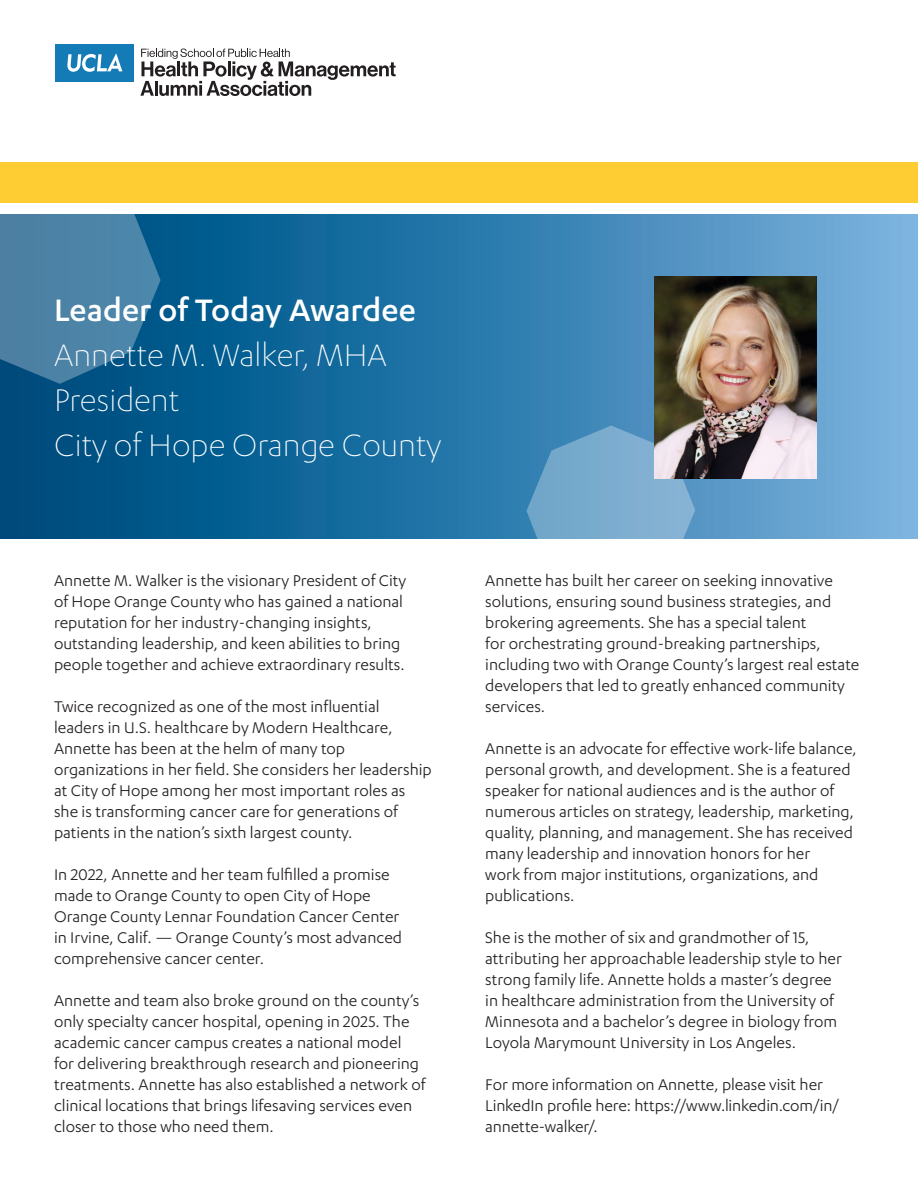
<style>
.page{position:relative;width:918px;height:1188px;background:#fff}
.page>*{position:absolute;margin:0;border:0;box-sizing:border-box;transform-origin:0 0}
.t1{font:300 36px/45px "Karbon";color:#fff}
.t2{font:500 36px "Karbon";color:#fff}
.t3{font:18px/21px "Karbon";color:#231f20}
</style>
<div class="page">
<svg style="left:140px;top:49px;width:256px;height:47px"></svg>
<div style="left:55px;top:44px;width:78px;height:38px;background:#157bb7"></div>
<svg style="left:67px;top:54px;width:55px;height:18px"></svg>
<div style="left:0;top:214px;width:918px;height:324px;background:linear-gradient(to right,#004478,#75b0de)"></div>
<svg style="left:0;top:202px;width:161px;height:182px;background:#4c83a5"></svg>
<svg style="left:527px;top:426px;width:168px;height:113px;background:#70a5ca"></svg>
<div style="left:0;top:162px;width:918px;height:40px;background:#fecd33"></div>
<img style="left:654px;top:276px;width:163px;height:203px">
<p class="t2" style="left:54px;top:290px;width:364px">Leader of Today Awardee</p>
<p class="t1" style="left:54px;top:331px;width:334px">Annette M. Walker, MHA<br>President</p>
<p class="t1" style="left:54px;top:421px;width:389px">City of Hope Orange County</p>
<p class="t3" style="left:54px;top:570px;width:354px">Annette M. Walker is the visionary President of City of Hope Orange County who has gained a national reputation for her industry-changing insights, outstanding leadership, and keen abilities to bring people together and achieve extraordinary results.</p>
<p class="t3" style="left:54px;top:696px;width:379px">Twice recognized as one of the most influential leaders in U.S. healthcare by Modern Healthcare, Annette has been at the helm of many top organizations in her field. She considers her leadership at City of Hope among her most important roles as she is transforming cancer care for generations of patients in the nation’s sixth largest county.</p>
<p class="t3" style="left:54px;top:864px;width:350px">In 2022, Annette and her team fulfilled a promise made to Orange County to open City of Hope Orange County Lennar Foundation Cancer Center in Irvine, Calif. — Orange County’s most advanced comprehensive cancer center.</p>
<p class="t3" style="left:54px;top:990px;width:373px">Annette and team also broke ground on the county’s only specialty cancer hospital, opening in 2025. The academic cancer campus creates a national model for delivering breakthrough research and pioneering treatments. Annette has also established a network of clinical locations that brings lifesaving services even closer to those who need them.</p>
<p class="t3" style="left:485px;top:570px;width:376px">Annette has built her career on seeking innovative solutions, ensuring sound business strategies, and brokering agreements. She has a special talent<br>for orchestrating ground-breaking partnerships, including two with Orange County’s largest real estate developers that led to greatly enhanced community services.</p>
<p class="t3" style="left:485px;top:738px;width:373px">Annette is an advocate for effective work-life balance, personal growth, and development. She is a featured speaker for national audiences and is the author of numerous articles on strategy, leadership, marketing, quality, planning, and management. She has received many leadership and innovation honors for her<br>work from major institutions, organizations, and publications.</p>
<p class="t3" style="left:485px;top:927px;width:358px">She is the mother of six and grandmother of 15, attributing her approachable leadership style to her strong family life. Annette holds a master’s degree in healthcare administration from the University of Minnesota and a bachelor’s degree in biology from Loyola Marymount University in Los Angeles.</p>
<p class="t3" style="left:485px;top:1074px;width:356px">For more information on Annette, please visit her<br>LinkedIn profile here: https://www.linkedin.com/in/ annette-walker/.</p>
</div>
